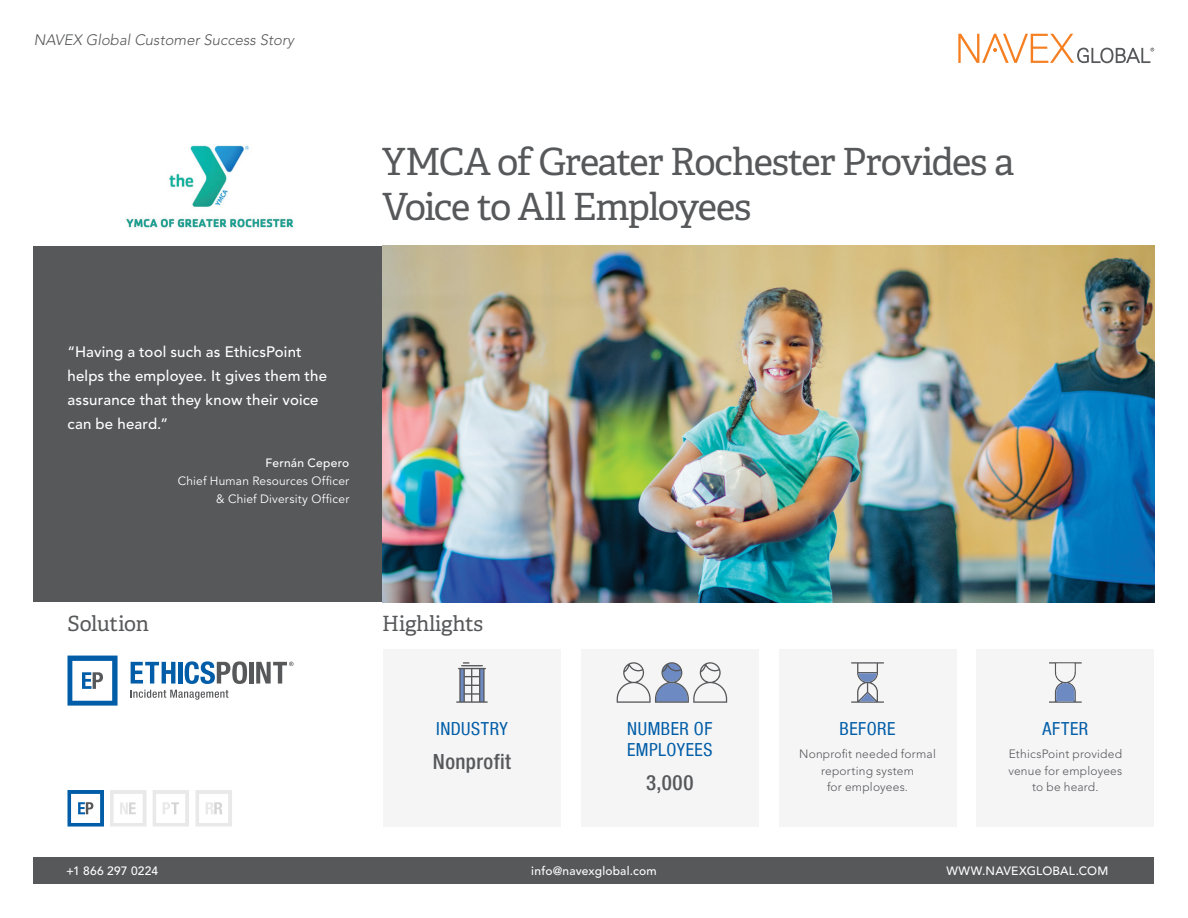
<style>
.page{position:relative;width:1188px;height:918px;background:#fff}
.page>*{position:absolute;margin:0;border:0;box-sizing:border-box;transform-origin:0 0}
.t1{font:37.5px/45px "Adelle PE";letter-spacing:-.035em;color:#57585a}
.t2{font:21px "Adelle";letter-spacing:-.015em;color:#57585a}
.t3{font:500 condensed 21px "Helvetica Neue LT Com";letter-spacing:.02em;color:#57585a}
.t4{font:condensed 18px/21px "Helvetica Neue LT Com";letter-spacing:.03em;color:#015da7}
.t5{font:500 15px/24px "Avenir LT Std";letter-spacing:.01em;color:#fff}
.t6{font:italic 300 15px "Avenir LT Std";color:#57585a}
.t7{font:300 12px/16.5px "Avenir LT Std";letter-spacing:.015em;color:#57585a;text-align:center}
.t8{font:500 12px "Avenir LT Std";letter-spacing:.015em;color:#fff}
.t9{font:12px/18px "Avenir LT Std";letter-spacing:.015em;color:#fff;text-align:right}
</style>
<div class="page">
<div style="left:34px;top:857px;width:1120px;height:27px;background:#57585a"></div>
<svg style="left:958px;top:34px;width:196px;height:29px"></svg>
<div style="left:34px;top:246px;width:349px;height:356px;background:#57585a"></div>
<img style="left:382px;top:246px;width:772px;height:356px">
<img style="left:126px;top:145px;width:168px;height:83px">
<svg style="left:153px;top:790px;width:36px;height:37px"></svg>
<svg style="left:67px;top:790px;width:37px;height:37px"></svg>
<svg style="left:110px;top:790px;width:37px;height:37px"></svg>
<svg style="left:196px;top:790px;width:36px;height:37px"></svg>
<svg style="left:131px;top:662px;width:44px;height:22px"></svg>
<hr style="left:178px;top:662px;width:4px;height:22px;background:#015da7">
<svg style="left:185px;top:661px;width:62px;height:23px"></svg>
<div style="left:249px;top:662px;width:5px;height:22px;background:#57585a"></div>
<svg style="left:256px;top:662px;width:38px;height:22px"></svg>
<svg style="left:131px;top:690px;width:97px;height:10px"></svg>
<svg style="left:68px;top:656px;width:50px;height:50px"></svg>
<div style="left:581px;top:649px;width:178px;height:178px;background:#f5f5f6"></div>
<svg style="left:617px;top:662px;width:110px;height:41px"></svg>
<div style="left:383px;top:649px;width:178px;height:178px;background:#f5f5f6"></div>
<svg style="left:456px;top:662px;width:32px;height:41px"></svg>
<div style="left:779px;top:649px;width:177px;height:178px;background:#f5f5f6"></div>
<svg style="left:851px;top:662px;width:33px;height:41px"></svg>
<div style="left:976px;top:649px;width:178px;height:178px;background:#f5f5f6"></div>
<svg style="left:1049px;top:662px;width:33px;height:41px"></svg>
<p class="t6" style="left:34px;top:31px;width:262px">NAVEX Global Customer Success Story</p>
<h1 class="t1" style="left:382px;top:137px;width:633px">YMCA of Greater Rochester Provides a<br>Voice to All Employees</h1>
<p class="t5" style="left:68px;top:340px;width:261px">“Having a tool such as EthicsPoint helps the employee. It gives them the assurance that they know their voice can be heard.”</p>
<p class="t8" style="left:265px;top:456px;width:85px">Fernán Cepero</p>
<p class="t9" style="left:178px;top:472px;width:173px">Chief Human Resources Officer &amp; Chief Diversity Officer</p>
<h2 class="t2" style="left:68px;top:609px;width:83px">Solution</h2>
<h2 class="t2" style="left:382px;top:609px;width:102px">Highlights</h2>
<p class="t4" style="left:436px;top:718px;width:73px">INDUSTRY</p>
<h2 class="t3" style="left:433px;top:749px;width:79px">Nonprofit</h2>
<p class="t4" style="left:627px;top:718px;width:87px">NUMBER OF<br>EMPLOYEES</p>
<h2 class="t3" style="left:646px;top:770px;width:49px">3,000</h2>
<p class="t4" style="left:840px;top:718px;width:57px">BEFORE</p>
<p class="t7" style="left:799px;top:746px;width:138px">Nonprofit needed formal reporting system<br>for employees.</p>
<p class="t4" style="left:1042px;top:718px;width:47px">AFTER</p>
<p class="t7" style="left:1008px;top:746px;width:115px">EthicsPoint provided venue for employees to be heard.</p>
<p class="t8" style="left:66px;top:864px;width:93px">+1 866 297 0224</p>
<p class="t8" style="left:531px;top:864px;width:127px">info@navexglobal.com</p>
<p class="t8" style="left:946px;top:864px;width:163px">WWW.NAVEXGLOBAL.COM</p>
</div>
